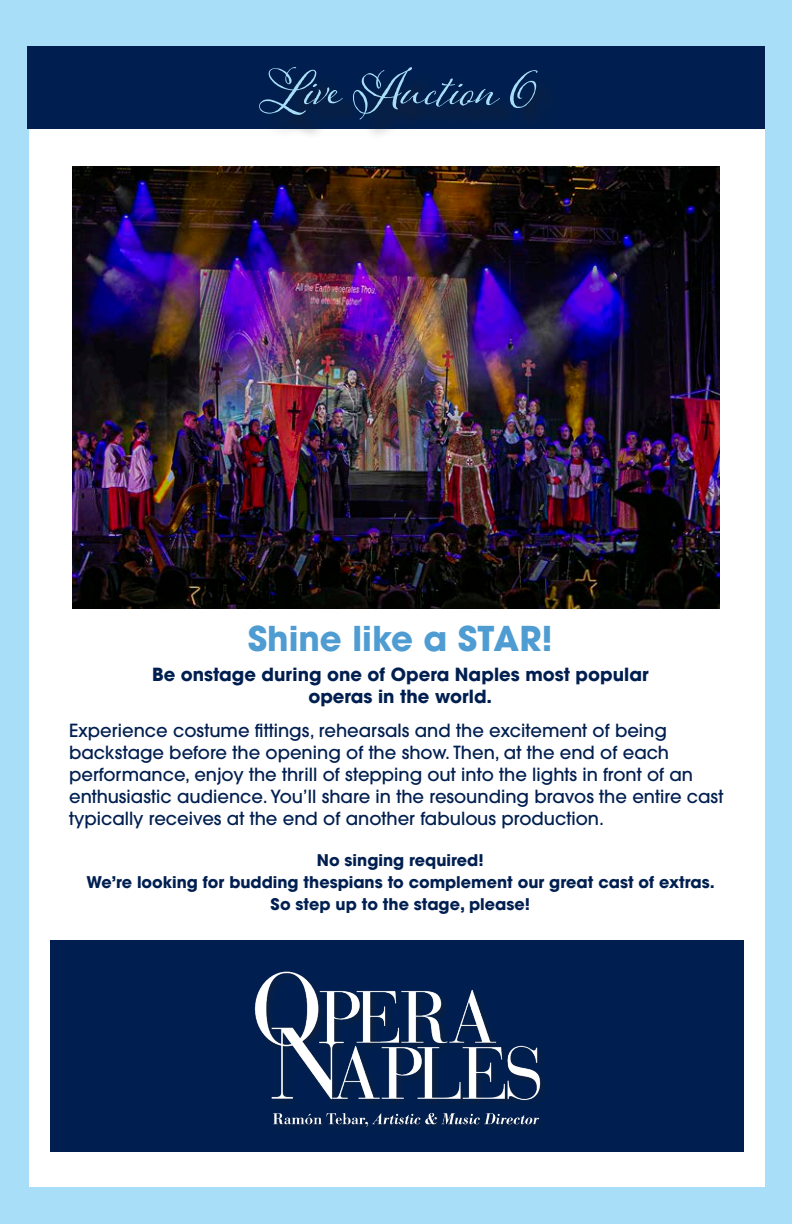
<style>
.page{position:relative;width:792px;height:1224px;background:#a8def7}
.page>*{position:absolute;margin:0;border:0;box-sizing:border-box;transform-origin:0 0}
.t1{font:62px "Adorn Pomander";color:#a8def7}
.t2{font:700 34px "ITC Avant Garde Pro";color:#4f9cd2}
.t3{font:500 18px/22px "ITC Avant Garde Pro";color:#001f50}
.t4{font:700 18px/22px "ITC Avant Garde Pro";color:#001f50;text-align:center}
.t5{font:700 16px "ITC Avant Garde Pro";color:#001f50}
</style>
<div class="page">
<div style="left:30px;top:47px;width:735px;height:1140px;background:#fff"></div>
<div style="left:27px;top:46px;width:738px;height:83px;background:#001f50"></div>
<div style="left:263px;top:71px;width:298px;height:72px;background:#231f20;opacity:.75"></div>
<img style="left:72px;top:166px;width:648px;height:442px">
<div style="left:51px;top:940px;width:693px;height:212px;background:#001f50"></div>
<img style="left:254px;top:971px;width:289px;height:156px">
<p class="t1" style="left:259px;top:45px;width:279px">Live Auction 6</p>
<p class="t2" style="left:248px;top:615px;width:307px">Shine like a STAR!</p>
<p class="t4" style="left:152px;top:663px;width:498px">Be onstage during one of Opera Naples most popular operas in the world.</p>
<p class="t3" style="left:69px;top:719px;width:656px">Experience costume fittings, rehearsals and the excitement of being backstage before the opening of the show. Then, at the end of each performance, enjoy the thrill of stepping out into the lights in front of an enthusiastic audience. You’ll share in the resounding bravos the entire cast typically receives at the end of another fabulous production.</p>
<p class="t5" style="left:317px;top:849px;width:168px">No singing required!</p>
<p class="t5" style="left:87px;top:871px;width:630px">We’re looking for budding thespians to complement our great cast of extras.</p>
<p class="t5" style="left:271px;top:893px;width:261px">So step up to the stage, please!</p>
</div>
